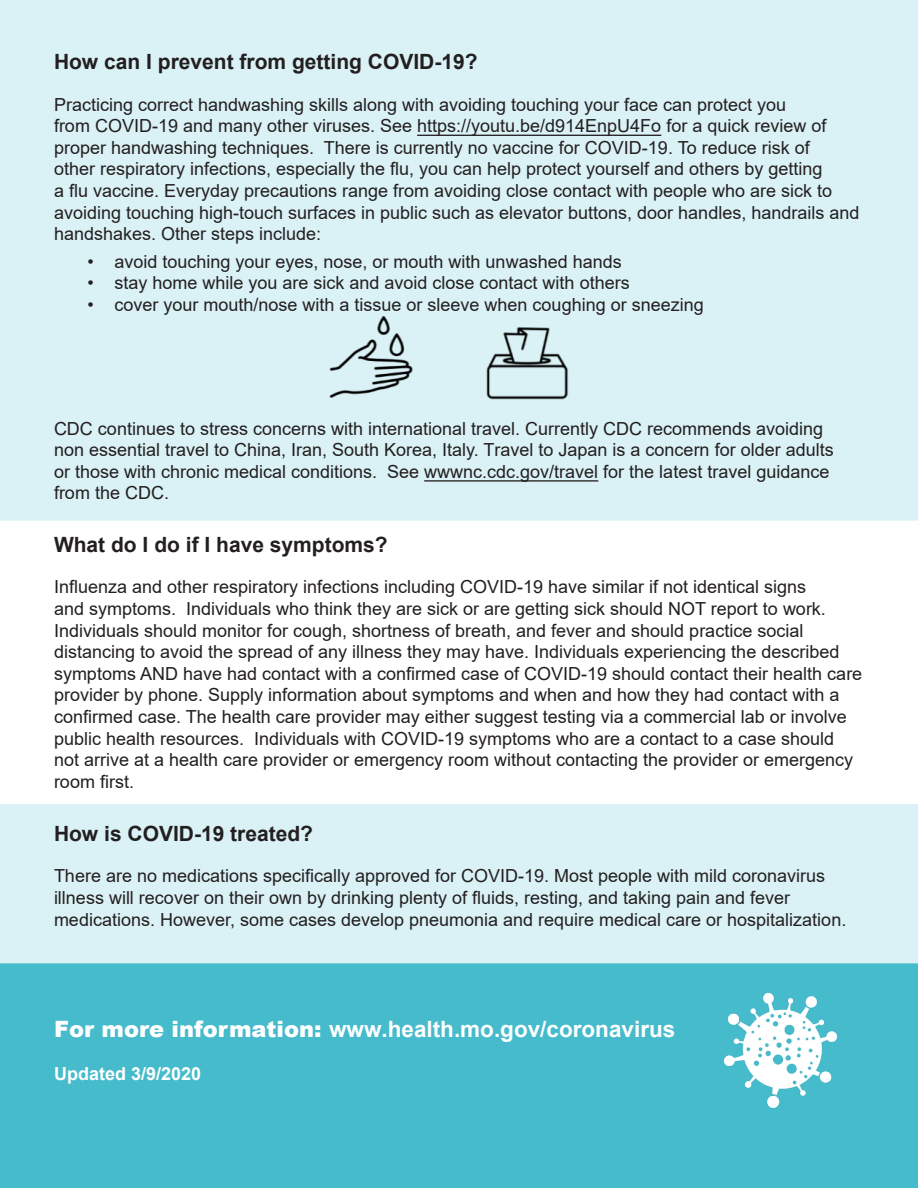
<style>
.page{position:relative;width:918px;height:1188px;background:#fff}
.page>*{position:absolute;margin:0;border:0;box-sizing:border-box;transform-origin:0 0}
.t1{font:700 22.5px "Arial";color:#fff}
.t2{font:700 21px "Arial";color:#231f20}
.t3{font:18px/21.6px "Arial";color:#231f20}
.t4{font:700 18px "Arial";color:#fff}
.s1{font-weight:900}
</style>
<div class="page">
<div style="left:0;top:804px;width:918px;height:159px;background:#daf1f5"></div>
<div style="left:0;top:0;width:918px;height:521px;background:#daf1f5"></div>
<div style="left:0;top:963px;width:918px;height:225px;background:#45bbcc"></div>
<img style="left:697px;top:967px;width:167px;height:167px">
<img style="left:313px;top:298px;width:117px;height:118px">
<img style="left:452px;top:286px;width:153px;height:153px">
<hr style="left:417px;top:135px;width:244px;height:1px;background:#231f20">
<hr style="left:424px;top:480px;width:174px;height:2px;background:#231f20">
<p class="t2" style="left:54px;top:47px;width:425px">How can I prevent from getting COVID-19?</p>
<p class="t3" style="left:54px;top:93px;width:807px">Practicing correct handwashing skills along with avoiding touching your face can protect you<br>from COVID-19 and many other viruses. See https://youtu.be/d914EnpU4Fo for a quick review of proper handwashing techniques. There is currently no vaccine for COVID-19. To reduce risk of<br>other respiratory infections, especially the flu, you can help protect yourself and others by getting<br>a flu vaccine. Everyday precautions range from avoiding close contact with people who are sick to avoiding touching high-touch surfaces in public such as elevator buttons, door handles, handrails and handshakes. Other steps include:</p>
<p class="t3" style="left:87px;top:250px;width:536px">• avoid touching your eyes, nose, or mouth with unwashed hands</p>
<p class="t3" style="left:87px;top:272px;width:544px">• stay home while you are sick and avoid close contact with others</p>
<p class="t3" style="left:87px;top:294px;width:618px">• cover your mouth/nose with a tissue or sleeve when coughing or sneezing</p>
<p class="t3" style="left:54px;top:417px;width:781px">CDC continues to stress concerns with international travel. Currently CDC recommends avoiding non essential travel to China, Iran, South Korea, Italy. Travel to Japan is a concern for older adults or those with chronic medical conditions. See wwwnc.cdc.gov/travel for the latest travel guidance from the CDC.</p>
<p class="t2" style="left:54px;top:530px;width:335px">What do I do if I have symptoms?</p>
<p class="t3" style="left:54px;top:576px;width:810px">Influenza and other respiratory infections including COVID-19 have similar if not identical signs<br>and symptoms. Individuals who think they are sick or are getting sick should NOT report to work.<br>Individuals should monitor for cough, shortness of breath, and fever and should practice social distancing to avoid the spread of any illness they may have. Individuals experiencing the described symptoms AND have had contact with a confirmed case of COVID-19 should contact their health care provider by phone. Supply information about symptoms and when and how they had contact with a confirmed case. The health care provider may either suggest testing via a commercial lab or involve public health resources. Individuals with COVID-19 symptoms who are a contact to a case should not arrive at a health care provider or emergency room without contacting the provider or emergency room first.</p>
<p class="t2" style="left:54px;top:819px;width:261px">How is COVID-19 treated?</p>
<p class="t3" style="left:54px;top:865px;width:794px">There are no medications specifically approved for COVID-19. Most people with mild coronavirus illness will recover on their own by drinking plenty of fluids, resting, and taking pain and fever medications. However, some cases develop pneumonia and require medical care or hospitalization.</p>
<p class="t1" style="left:54px;top:1013px;width:623px"><span class="s1">For more information:</span> www.health.mo.gov/coronavirus</p>
<p class="t4" style="left:54px;top:1061px;width:149px">Updated 3/9/2020</p>
</div>
